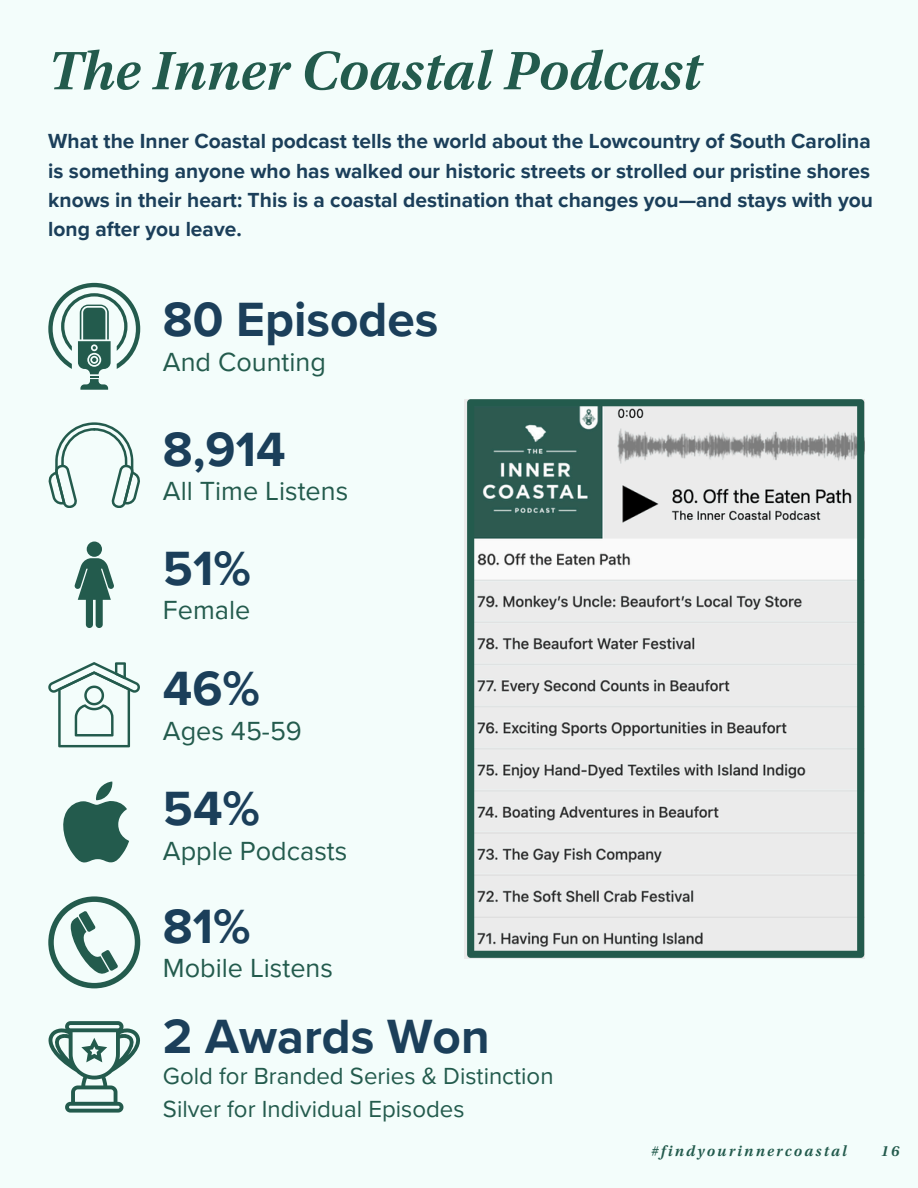
<style>
.page{position:relative;width:918px;height:1188px;background:#f3fdfb}
.page>*{position:absolute;margin:0;border:0;box-sizing:border-box;transform-origin:0 0}
.t1{font:italic 600 57px "Utopia Std";color:#235b4d}
.t2{font:700 49.5px "Proxima Nova";color:#1b3f5a}
.t3{font:27px "Proxima Nova";color:#235b4d}
.t4{font:24px/32.7px "Proxima Nova";color:#235b4d}
.t5{font:700 21px/29.2px "Proxima Nova";color:#1b3f5a}
.t6{font:italic 600 15.6px "Utopia Std";letter-spacing:.14em;color:#235b4d}
</style>
<div class="page">
<svg style="left:63px;top:782px;width:66px;height:81px"></svg>
<div style="left:87px;top:542px;width:15px;height:15px;background:#235b4d;border-radius:50%"></div>
<svg style="left:75px;top:558px;width:39px;height:70px"></svg>
<svg style="left:48px;top:662px;width:92px;height:85px"></svg>
<svg style="left:467px;top:399px;width:397px;height:559px;background:#c7cdcc"></svg>
<svg style="left:48px;top:283px;width:92px;height:107px"></svg>
<svg style="left:48px;top:422px;width:92px;height:86px"></svg>
<svg style="left:48px;top:896px;width:92px;height:92px"></svg>
<svg style="left:48px;top:1021px;width:92px;height:91px"></svg>
<p class="t1" style="left:48px;top:48px;width:654px">The Inner Coastal Podcast</p>
<p class="t5" style="left:48px;top:127px;width:826px">What the Inner Coastal podcast tells the world about the Lowcountry of South Carolina is something anyone who has walked our historic streets or strolled our pristine shores knows in their heart: This is a coastal destination that changes you—and stays with you long after you leave.</p>
<p class="t2" style="left:163px;top:291px;width:277px">80 Episodes</p>
<p class="t3" style="left:163px;top:346px;width:164px">And Counting</p>
<p class="t2" style="left:163px;top:420px;width:124px">8,914</p>
<p class="t3" style="left:163px;top:475px;width:187px">All Time Listens</p>
<h2 class="t2" style="left:163px;top:539px;width:89px">51%</h2>
<h3 class="t3" style="left:163px;top:595px;width:89px">Female</h3>
<p class="t2" style="left:163px;top:660px;width:99px">46%</p>
<p class="t3" style="left:163px;top:715px;width:140px">Ages 45-59</p>
<h2 class="t2" style="left:163px;top:780px;width:99px">54%</h2>
<h3 class="t3" style="left:163px;top:835px;width:186px">Apple Podcasts</h3>
<h2 class="t2" style="left:163px;top:897px;width:89px">81%</h2>
<h3 class="t3" style="left:163px;top:952px;width:172px">Mobile Listens</h3>
<h2 class="t2" style="left:163px;top:1007px;width:328px">2 Awards Won</h2>
<h3 class="t4" style="left:163px;top:1060px;width:392px">Gold for Branded Series &amp; Distinction<br>Silver for Individual Episodes</h3>
<h5 class="t6" style="left:651px;top:1144px;width:197px">#findyourinnercoastal</h5>
<h5 class="t6" style="left:881px;top:1144px;width:20px">16</h5>
</div>
